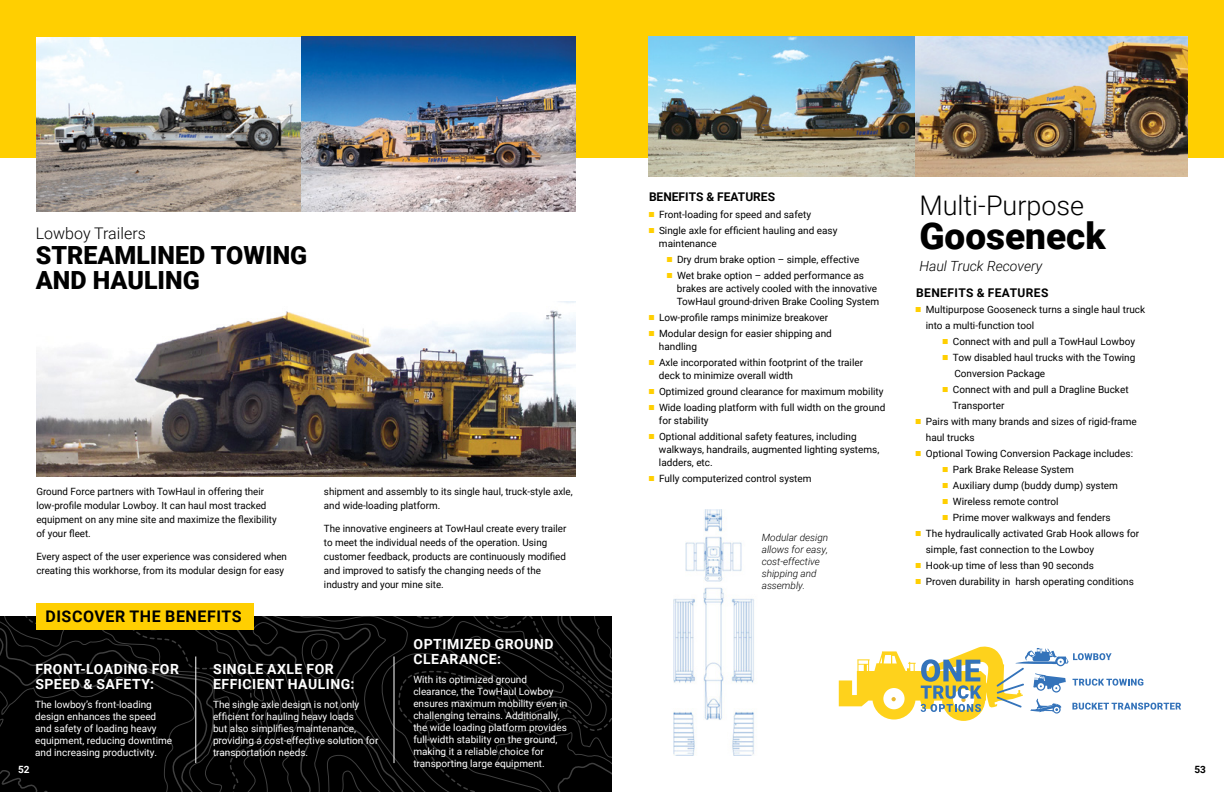
<style>
.page{position:relative;width:1224px;height:792px;background:#fff}
.page>*{position:absolute;margin:0;border:0;box-sizing:border-box;transform-origin:0 0}
.t1{font:900 37px "Roboto";color:#000}
.t2{font:300 27px "Roboto";color:#000}
.t3{font:900 25px/25px "Roboto";color:#000}
.t4{font:700 16px "Roboto";letter-spacing:.035em;color:#000}
.t5{font:300 16px "Roboto";color:#000}
.t6{font:700 14px/15px "Roboto";letter-spacing:.035em;color:#fff}
.t7{font:italic 300 14px "Roboto";color:#000}
.t8{font:700 12px "Roboto";color:#000}
.t9{font:700 12px "Roboto";letter-spacing:.035em;color:#000}
.t10{font:10px/14px "Roboto";color:#000}
.t11{font:10px/12px "Roboto";color:#fff}
.t12{font:italic 300 10px/12px "Roboto";color:#000}
.t13{font:700 10px "Roboto";color:#fff}
.t14{font:700 10px "Roboto";color:#000}
</style>
<div class="page">
<div style="left:0;top:0;width:1224px;height:158px;background:#ffcf01"></div>
<svg style="left:0;top:616px;width:18px;height:176px;background:#050505"></svg>
<svg style="left:18px;top:616px;width:12px;height:176px;background:#030303"></svg>
<svg style="left:598px;top:616px;width:14px;height:176px;background:#060606"></svg>
<svg style="left:30px;top:616px;width:568px;height:176px;background:#040404"></svg>
<svg style="left:196px;top:616px;width:372px;height:176px;background:#050505"></svg>
<svg style="left:217px;top:616px;width:203px;height:176px;background:#060606"></svg>
<hr style="left:195px;top:656px;width:1px;height:107px;background:#fff">
<hr style="left:394px;top:656px;width:1px;height:107px;background:#fff">
<div style="left:36px;top:603px;width:217px;height:27px;background:#ffcf01"></div>
<img style="left:36px;top:301px;width:540px;height:175px">
<img style="left:36px;top:38px;width:266px;height:174px">
<img style="left:302px;top:36px;width:274px;height:176px">
<img style="left:648px;top:36px;width:540px;height:140px">
<img style="left:673px;top:509px;width:81px;height:247px">
<svg style="left:839px;top:646px;width:342px;height:75px"></svg>
<h3 class="t5" style="left:36px;top:222px;width:111px">Lowboy Trailers</h3>
<h3 class="t3" style="left:36px;top:241px;width:273px">STREAMLINED TOWING<br>AND HAULING</h3>
<p class="t10" style="left:36px;top:484px;width:242px">Ground Force partners with TowHaul in offering their low-profile modular Lowboy. It can haul most tracked equipment on any mine site and maximize the flexibility of your fleet.</p>
<p class="t10" style="left:36px;top:549px;width:252px">Every aspect of the user experience was considered when creating this workhorse, from its modular design for easy</p>
<h3 class="t4" style="left:45px;top:605px;width:198px">DISCOVER THE BENEFITS</h3>
<p class="t10" style="left:324px;top:484px;width:250px">shipment and assembly to its single haul, truck-style axle, and wide-loading platform.</p>
<p class="t10" style="left:324px;top:521px;width:244px">The innovative engineers at TowHaul create every trailer to meet the individual needs of the operation. Using customer feedback, products are continuously modified and improved to satisfy the changing needs of the industry and your mine site.</p>
<p class="t8" style="left:649px;top:189px;width:128px">BENEFITS &amp; FEATURES</p>
<p class="t10" style="left:659px;top:207px;width:180px;line-height:16px">Front-loading for speed and safety<br>Single axle for efficient hauling and easy</p>
<p class="t10" style="left:677px;top:236px;width:189px;line-height:16px;text-indent:-18px">maintenance<br>Dry drum brake option – simple, effective<br>Wet brake option – added performance as</p>
<p class="t10" style="left:677px;top:282px;width:204px;line-height:13px">brakes are actively cooled with the innovative<br>TowHaul ground-driven Brake Cooling System</p>
<p class="t10" style="left:659px;top:310px;width:174px;line-height:16px">Low-profile ramps minimize breakover<br>Modular design for easier shipping and</p>
<p class="t10" style="left:659px;top:339px;width:206px;line-height:16px">handling<br>Axle incorporated within footprint of the trailer</p>
<p class="t10" style="left:659px;top:368px;width:228px;line-height:16px">deck to minimize overall width<br>Optimized ground clearance for maximum mobility<br>Wide loading platform with full width on the ground</p>
<p class="t10" style="left:659px;top:413px;width:199px;line-height:16px">for stability<br>Optional additional safety features, including</p>
<p class="t10" style="left:659px;top:443px;width:222px;line-height:13px">walkways, handrails, augmented lighting systems, ladders, etc.</p>
<p class="t10" style="left:659px;top:472px;width:154px">Fully computerized control system</p>
<p class="t12" style="left:762px;top:531px;width:68px">Modular design allows for easy, cost-effective shipping and assembly.</p>
<h2 class="t2" style="left:919px;top:186px;width:166px">Multi-Purpose</h2>
<h1 class="t1" style="left:919px;top:210px;width:188px">Gooseneck</h1>
<h3 class="t7" style="left:919px;top:256px;width:124px">Haul Truck Recovery</h3>
<p class="t9" style="left:916px;top:284px;width:134px">BENEFITS &amp; FEATURES</p>
<p class="t10" style="left:926px;top:301px;width:221px;line-height:16px">Multipurpose Gooseneck turns a single haul truck into a multi-function tool</p>
<p class="t10" style="left:953px;top:334px;width:184px">Connect with and pull a TowHaul Lowboy</p>
<p class="t10" style="left:953px;top:350px;width:184px">Tow disabled haul trucks with the Towing</p>
<p class="t10" style="left:954px;top:366px;width:92px">Conversion Package</p>
<p class="t10" style="left:953px;top:382px;width:177px">Connect with and pull a Dragline Bucket</p>
<p class="t10" style="left:953px;top:398px;width:53px">Transporter</p>
<p class="t10" style="left:926px;top:414px;width:212px">Pairs with many brands and sizes of rigid-frame</p>
<p class="t10" style="left:926px;top:430px;width:50px">haul trucks</p>
<p class="t10" style="left:926px;top:446px;width:209px">Optional Towing Conversion Package includes:</p>
<p class="t10" style="left:953px;top:462px;width:123px">Park Brake Release System</p>
<p class="t10" style="left:953px;top:478px;width:167px">Auxiliary dump (buddy dump) system</p>
<p class="t10" style="left:953px;top:494px;width:107px">Wireless remote control</p>
<p class="t10" style="left:953px;top:510px;width:159px">Prime mover walkways and fenders</p>
<p class="t10" style="left:926px;top:526px;width:215px">The hydraulically activated Grab Hook allows for</p>
<p class="t10" style="left:926px;top:542px;width:170px">simple, fast connection to the Lowboy</p>
<p class="t10" style="left:926px;top:558px;width:170px">Hook-up time of less than 90 seconds</p>
<p class="t10" style="left:926px;top:574px;width:210px">Proven durability in harsh operating conditions</p>
<h3 class="t6" style="left:414px;top:636px;width:141px">OPTIMIZED GROUND<br>CLEARANCE:</h3>
<h3 class="t6" style="left:35px;top:661px;width:145px">FRONT-LOADING FOR<br>SPEED &amp; SAFETY:</h3>
<h3 class="t6" style="left:213px;top:661px;width:143px">SINGLE AXLE FOR<br>EFFICIENT HAULING:</h3>
<p class="t11" style="left:413px;top:673px;width:156px">With its optimized ground clearance, the TowHaul Lowboy ensures maximum mobility even in challenging terrains. Additionally, the wide loading platform provides full-width stability on the ground, making it a reliable choice for transporting large equipment.</p>
<p class="t11" style="left:35px;top:698px;width:139px">The lowboy’s front-loading design enhances the speed and safety of loading heavy equipment, reducing downtime and increasing productivity.</p>
<p class="t11" style="left:213px;top:698px;width:167px">The single axle design is not only efficient for hauling heavy loads<br>but also simplifies maintenance, providing a cost-effective solution for transportation needs.</p>
<p class="t13" style="left:18px;top:763px;width:13px">52</p>
<p class="t14" style="left:1195px;top:763px;width:13px">53</p>
</div>
